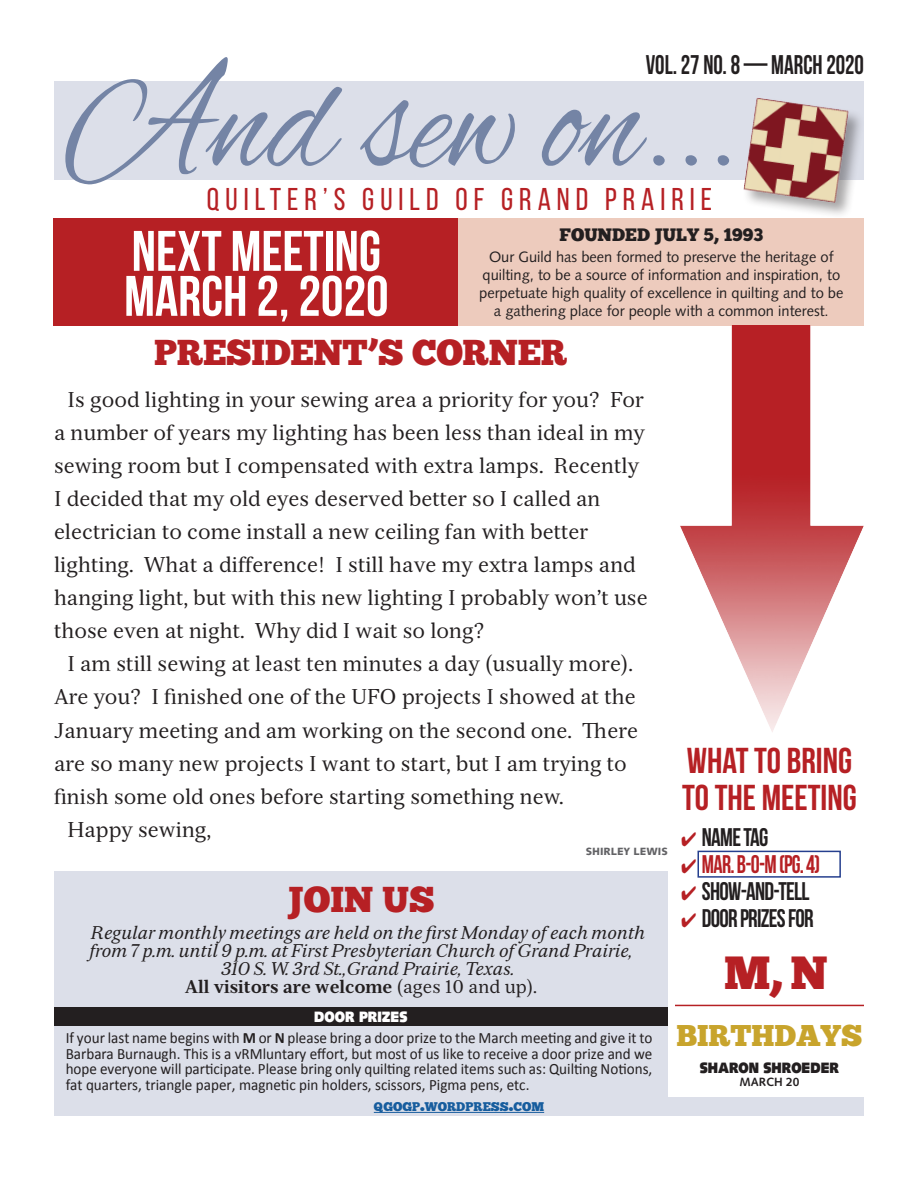
<style>
.page{position:relative;width:918px;height:1188px;background:#fff}
.page>*{position:absolute;margin:0;border:0;box-sizing:border-box;transform-origin:0 0}
.Birthday_name{font:162px "Alex Brush";color:#7484a5;scale:.88 1}
.Headline{font:700 57px "Bebas Neue";color:#fff}
.Body{font:46.5px "Chunk Five";color:#b62024}
.Headline-2{font:36px "Chunk Five";letter-spacing:-.01em;color:#b62024}
.Headline-3{font:700 36px/37.5px "Bebas Neue";color:#b62024}
.Headline-4{font:31.5px "Bebas Neue";letter-spacing:.19em;color:#b62024}
.Headline-5{font:30px "Chunk Five";color:#c8a42c}
.Calendar_event{font:700 27px "Bebas Neue";color:#231f20;scale:.88 1}
.Body-2{font:700 25.5px "Bebas Neue";letter-spacing:-.03em;color:#231f20;scale:.93 1}
.Body-3{font:700 25.5px "Bebas Neue";color:#b62024;scale:.89 1}
.Body-4{font:21px/33px "Serif 12 Beta";color:#231f20}
.Body-5{font:italic 18px/18px "Serif 12 Beta";color:#231f20}
.Minutes{font:18px "Chunk Five";color:#231f20}
.Body_simple{font:15.75px/15.6px "Calibri";color:#231f20;text-align:justify;scale:.96 1}
.Minutes-2{font:15px/18px "Syntax LT Std";color:#231f20;text-align:center}
.Birthday_name-2{font:900 15px "Syntax LT Std";color:#231f20;scale:.88 1}
.Birthday_name-3{font:900 15px "Syntax LT Std";color:#fff;scale:.88 1}
.t1{font:12.6px "Chunk Five";color:#175d9e}
.Birthday_date{font:700 12px "Syntax LT Std";color:#231f20}
.Byline{font:900 10.5px "Syntax LT Std";color:#636366}
.s1{font-weight:700;font-style:normal}
.s2{font-style:normal}
.s3{font-weight:700}
.s4{font-size:18px}
.s5{color:#b62024}
</style>
<div class="page">
<div style="left:54px;top:81px;width:810px;height:99px;background:#dcdfe9"></div>
<div style="left:743px;top:97px;width:122px;height:123px;background:#231f20;opacity:.4"></div>
<img style="left:743px;top:97px;width:113px;height:114px">
<div style="left:54px;top:1097px;width:810px;height:19px;background:#dcdfe9"></div>
<hr style="left:374px;top:1112px;width:170px;height:1px;background:#175d9e">
<div style="left:54px;top:218px;width:405px;height:108px;background:#b62024"></div>
<div style="left:459px;top:218px;width:405px;height:108px;background:#edcbbd"></div>
<div style="left:54px;top:871px;width:614px;height:230px;background:#dcdfe9"></div>
<hr style="left:675px;top:1005px;width:189px;height:1px;background:#b62024">
<img style="left:680px;top:326px;width:184px;height:406px">
<div style="left:698px;top:851px;width:143px;height:27px;border:2px solid #253f8e"></div>
<div style="left:54px;top:1007px;width:614px;height:19px;background:#231f20"></div>
<p class="Calendar_event" style="left:646px;top:50px;width:250px">VOL. 27 NO. 8 — MARCH 2020</p>
<p class="Birthday_name" style="left:66px;top:32px;width:765px">And sew on...</p>
<p class="Headline-4" style="left:207px;top:182px;width:507px">QUILTER’S GUILD OF GRAND PRAIRIE</p>
<p class="Headline" style="left:132px;top:220px;width:251px">NEXT MEETING</p>
<p class="Headline" style="left:124px;top:265px;width:266px">MARCH 2, 2020</p>
<p class="Minutes" style="left:560px;top:224px;width:205px">FOUNDED JULY 5, 1993</p>
<p class="Minutes-2" style="left:479px;top:248px;width:366px">Our Guild has been formed to preserve the heritage of quilting, to be a source of information and inspiration, to perpetuate high quality of excellence in quilting and to be a gathering place for people with a common interest.</p>
<p class="Headline-2" style="left:154px;top:331px;width:415px">PRESIDENT’S CORNER</p>
<p class="Body-4" style="left:54px;top:383px;width:595px;text-indent:14px">Is good lighting in your sewing area a priority for you? For a number of years my lighting has been less than ideal in my sewing room but I compensated with extra lamps. Recently I decided that my old eyes deserved better so I called an electrician to come install a new ceiling fan with better lighting. What a difference! I still have my extra lamps and hanging light, but with this new lighting I probably won’t use those even at night. Why did I wait so long?</p>
<p class="Body-4" style="left:54px;top:648px;width:586px;text-indent:14px">I am still sewing at least ten minutes a day (usually more).<br>Are you? I finished one of the UFO projects I showed at the January meeting and am working on the second one. There are so many new projects I want to start, but I am trying to finish some old ones before starting something new.</p>
<p class="Body-4" style="left:68px;top:813px;width:145px">Happy sewing,</p>
<p class="Byline" style="left:586px;top:845px;width:84px">SHIRLEY LEWIS</p>
<p class="Headline-2" style="left:287px;top:878px;width:149px">JOIN US</p>
<p class="Body-5" style="left:89px;top:923px;width:557px">Regular monthly meetings are held on the first Monday of each month from 7 p.m. until 9 p.m. at First Presbyterian Church of Grand Prairie,</p>
<p class="Body-5" style="left:185px;top:959px;width:354px;text-indent:37px">310 S. W. 3rd St.,Grand Prairie, Texas.<br><span class="s1">All visitors are welcome</span> <span class="s2">(ages 10 and up).</span></p>
<p class="Birthday_name-3" style="left:314px;top:1008px;width:107px">DOOR PRIZES</p>
<p class="Body_simple" style="left:66px;top:1029px;width:613px">If your last name begins with <span class="s3">M</span> or <span class="s3">N</span> please bring a door prize to the March meeting and give it to Barbara Burnaugh. This is a vRMluntary effort, but most of us like to receive a door prize and we hope everyone will participate. Please bring only quilting related items such as: Quilting Notions, fat quarters, triangle paper, magnetic pin holders, scissors, Pigma pens, etc.</p>
<p class="t1" style="left:374px;top:1099px;width:172px">QGOGP<span class="s4">.</span>WORDPRESS<span class="s4">.</span>COM</p>
<p class="Headline-3" style="left:682px;top:741px;width:176px">WHAT TO BRING<br>TO THE MEETING</p>
<p class="Body-2" style="left:681px;top:823px;width:95px"><span class="s5">✔</span> NAME TAG</p>
<p class="Body-3" style="left:681px;top:850px;width:158px">✔ MAR. B-O-M (PG. 4)</p>
<p class="Body-2" style="left:681px;top:877px;width:139px"><span class="s5">✔</span> SHOW-AND-TELL</p>
<p class="Body-2" style="left:681px;top:904px;width:144px"><span class="s5">✔</span> DOOR PRIZES FOR</p>
<p class="Body" style="left:724px;top:945px;width:105px">M, N</p>
<p class="Headline-5" style="left:676px;top:1017px;width:187px">BIRTHDAYS</p>
<p class="Birthday_name-2" style="left:700px;top:1059px;width:160px">SHARON SHROEDER</p>
<p class="Birthday_date" style="left:739px;top:1075px;width:62px">MARCH 20</p>
</div>
